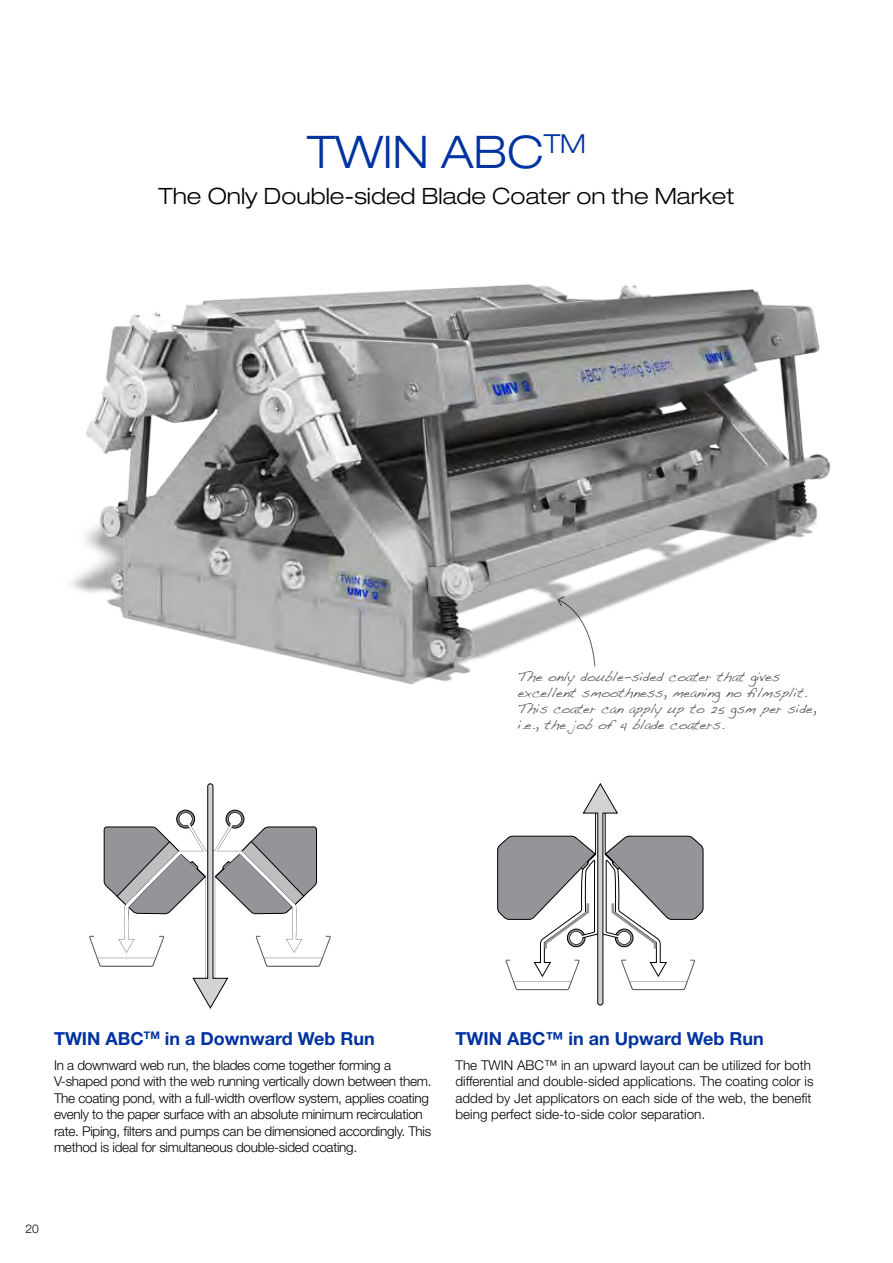
<style>
.page{position:relative;width:893px;height:1263px;background:#fff}
.page>*{position:absolute;margin:0;border:0;box-sizing:border-box;transform-origin:0 0}
.t1{font:300 expanded 45px "Helvetica Neue LT Std";color:#0033a0}
.t2{font:300 expanded 22.5px "Helvetica Neue LT Std";color:#000}
.t3{font:700 18px "Helvetica Neue LT Std";color:#0033a0}
.t4{font:300 13.5px/16.5px "Helvetica Neue LT Std";letter-spacing:-.02em;color:#000}
.t5{font:300 13.5px/16.5px "Helvetica Neue LT Std";color:#000}
.t6{font:13.5px/16.2px "Handwriting Dakota";color:#000}
.t7{font:300 12px "Helvetica Neue LT Std";color:#000}
</style>
<div class="page">
<img style="left:71px;top:284px;width:760px;height:400px">
<svg style="left:89px;top:784px;width:242px;height:224px"></svg>
<svg style="left:497px;top:783px;width:206px;height:222px"></svg>
<svg style="left:557px;top:596px;width:39px;height:71px"></svg>
<h1 class="t1" style="left:307px;top:125px;width:280px">TWIN ABC<sup>TM</sup></h1>
<h2 class="t2" style="left:159px;top:182px;width:577px">The Only Double-sided Blade Coater on the Market</h2>
<p class="t6" style="left:518px;top:668px;width:300px">The only double-sided coater that gives excellent smoothness, meaning no filmsplit.<br>This coater can apply up to 25 gsm per side, i.e., the job of 4 blade coaters.</p>
<h3 class="t3" style="left:54px;top:1027px;width:322px">TWIN ABC<sup>TM</sup> in a Downward Web Run</h3>
<p class="t4" style="left:54px;top:1056px;width:379px">In a downward web run, the blades come together forming a V-shaped pond with the web running vertically down between them.<br>The coating pond, with a full-width overflow system, applies coating evenly to the paper surface with an absolute minimum recirculation rate. Piping, filters and pumps can be dimensioned accordingly. This method is ideal for simultaneous double-sided coating.</p>
<h3 class="t3" style="left:455px;top:1027px;width:310px">TWIN ABC™ in an Upward Web Run</h3>
<p class="t5" style="left:455px;top:1056px;width:360px">The TWIN ABC™ in an upward layout can be utilized for both differential and double-sided applications. The coating color is added by Jet applicators on each side of the web, the benefit being perfect side-to-side color separation.</p>
<p class="t7" style="left:26px;top:1222px;width:15px">20</p>
</div>
